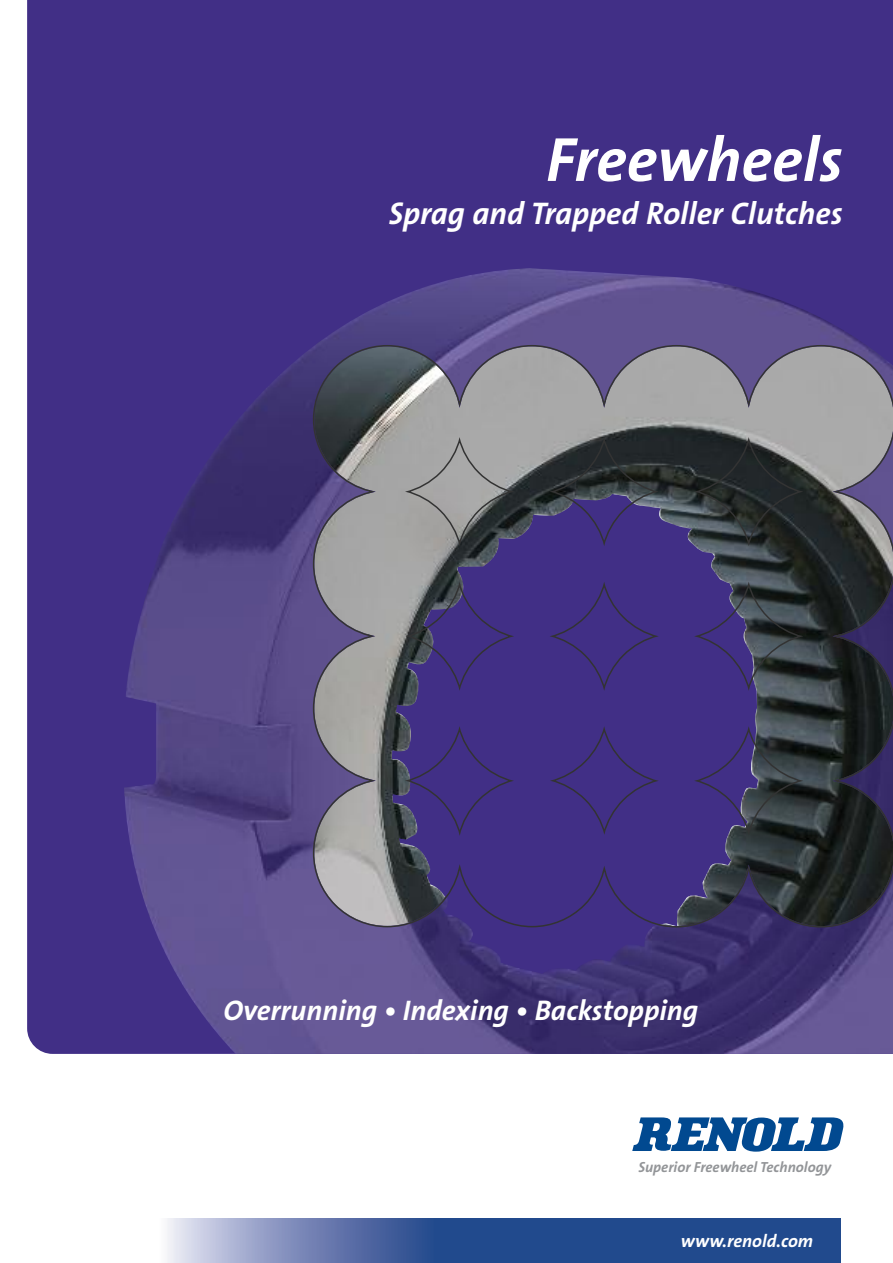
<style>
.page{position:relative;width:893px;height:1263px;background:#fff}
.page>*{position:absolute;margin:0;border:0;box-sizing:border-box;transform-origin:0 0}
.t1{font:italic 700 63px "The Sans B7";color:#fff}
.t2{font:italic 700 31.5px "The Sans B7";color:#fff}
.t3{font:italic 700 28.5px "The Sans B7";color:#fff}
.t4{font:italic 700 18px "The Sans B7";color:#fff}
.t5{font:italic 700 14.7px "The Sans B7";color:#939598}
</style>
<div class="page">
<img style="left:167px;top:1219px;width:673px;height:44px">
<div style="left:27px;top:0;width:866px;height:1054px;background:#412f86"></div>
<img style="left:124px;top:268px;width:769px;height:786px">
<svg style="left:313px;top:345px;width:580px;height:582px"></svg>
<svg style="left:405px;top:726px;width:109px;height:110px"></svg>
<svg style="left:405px;top:437px;width:109px;height:109px"></svg>
<svg style="left:405px;top:582px;width:109px;height:109px"></svg>
<svg style="left:550px;top:437px;width:109px;height:109px"></svg>
<div style="left:550px;top:582px;width:109px;height:109px;background:#412f86"></div>
<div style="left:550px;top:726px;width:109px;height:109px;background:#412f86"></div>
<svg style="left:694px;top:582px;width:109px;height:109px"></svg>
<svg style="left:694px;top:437px;width:109px;height:109px"></svg>
<svg style="left:694px;top:726px;width:109px;height:109px"></svg>
<svg style="left:632px;top:1117px;width:211px;height:35px"></svg>
<h1 class="t1" style="left:546px;top:126px;width:298px">Freewheels</h1>
<p class="t2" style="left:389px;top:197px;width:455px">Sprag and Trapped Roller Clutches</p>
<p class="t3" style="left:223px;top:996px;width:476px">Overrunning • Indexing • Backstopping</p>
<p class="t5" style="left:638px;top:1159px;width:194px">Superior Freewheel Technology</p>
<p class="t4" style="left:681px;top:1232px;width:134px">www.renold.com</p>
</div>
